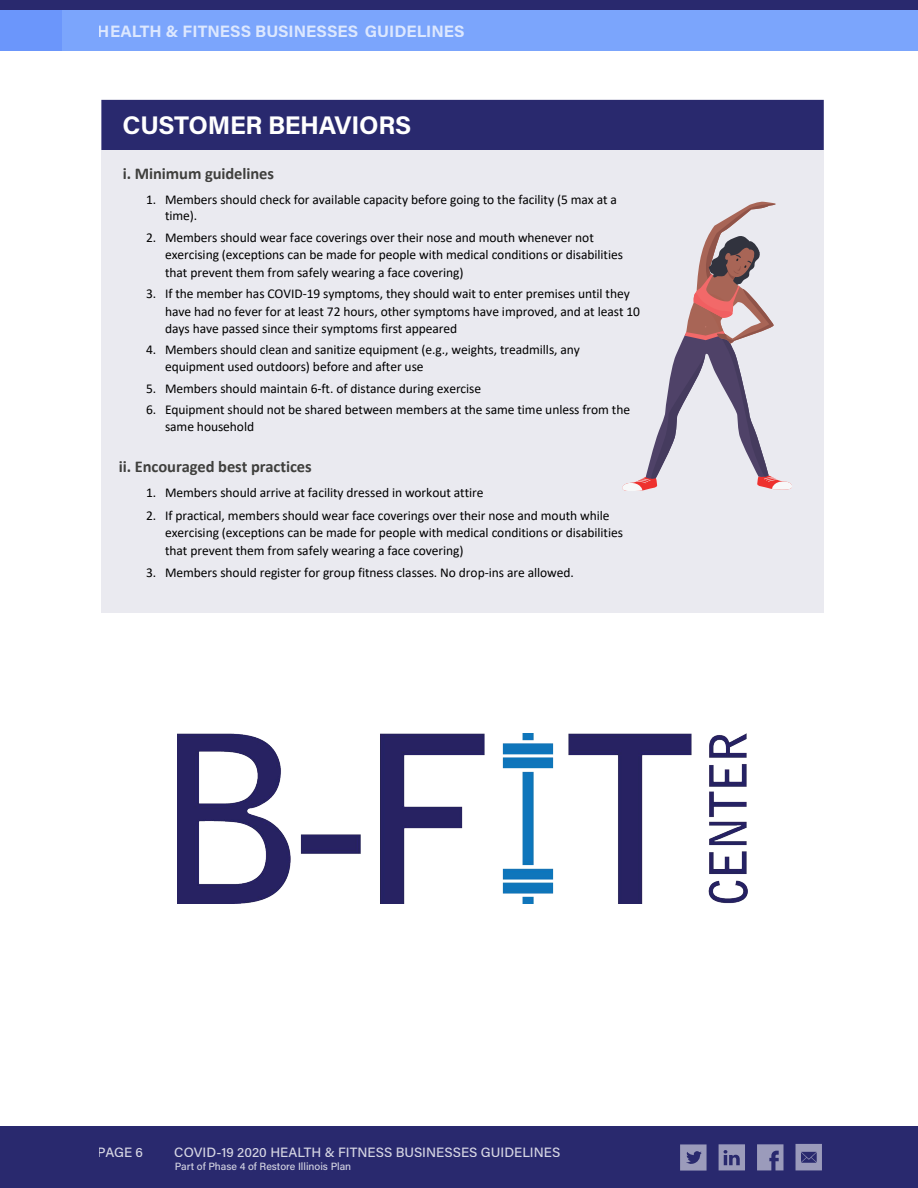
<style>
.page{position:relative;width:918px;height:1188px;background:#fff}
.page>*{position:absolute;margin:0;border:0;box-sizing:border-box;transform-origin:0 0}
.t1{font:700 25.5px "Acumin Pro";letter-spacing:-.015em;color:#fff}
.t2{font:700 16.5px "Calibri";letter-spacing:-.005em;color:#3f3f3d}
.t3{font:700 16.5px "Acumin Pro";color:#fff}
.t4{font:13.5px/17.5px "Calibri";letter-spacing:-.005em;color:#000}
.t5{font:500 13.5px "Acumin Pro";letter-spacing:.005em;color:#fff}
.t6{font:500 10.5px "Acumin Pro";color:#fff}
</style>
<div class="page">
<div style="left:101px;top:100px;width:723px;height:51px;background:#29296e"></div>
<div style="left:101px;top:150px;width:723px;height:33px;background:#eaeaf0"></div>
<div style="left:101px;top:182px;width:723px;height:34px;background:#eaeaf0"></div>
<div style="left:101px;top:203px;width:723px;height:71px;background:#eaeaf0"></div>
<div style="left:101px;top:260px;width:723px;height:107px;background:#eaeaf0"></div>
<div style="left:101px;top:353px;width:723px;height:53px;background:#eaeaf0"></div>
<div style="left:101px;top:392px;width:723px;height:35px;background:#eaeaf0"></div>
<div style="left:101px;top:414px;width:723px;height:52px;background:#eaeaf0"></div>
<div style="left:101px;top:466px;width:723px;height:33px;background:#eaeaf0"></div>
<div style="left:101px;top:499px;width:723px;height:53px;background:#eaeaf0"></div>
<div style="left:101px;top:539px;width:723px;height:35px;background:#eaeaf0"></div>
<div style="left:101px;top:561px;width:723px;height:49px;background:#eaeaf0"></div>
<div style="left:101px;top:594px;width:723px;height:19px;background:#eaeaf0"></div>
<svg style="left:622px;top:201px;width:170px;height:290px"></svg>
<div style="left:0;top:0;width:918px;height:10px;background:#29296e"></div>
<div style="left:0;top:10px;width:918px;height:41px;background:#7ba5fc"></div>
<div style="left:0;top:10px;width:61px;height:41px;background:#6b96fb"></div>
<div style="left:0;top:1127px;width:918px;height:61px;background:#29296e"></div>
<svg style="left:680px;top:1144px;width:27px;height:27px"></svg>
<svg style="left:757px;top:1144px;width:26px;height:26px"></svg>
<svg style="left:719px;top:1144px;width:26px;height:26px"></svg>
<svg style="left:796px;top:1144px;width:26px;height:26px"></svg>
<img style="left:177px;top:733px;width:570px;height:171px">
<p class="t3" style="left:98px;top:19px;width:368px">HEALTH &amp; FITNESS BUSINESSES GUIDELINES</p>
<h1 class="t1" style="left:123px;top:107px;width:290px">CUSTOMER BEHAVIORS</h1>
<p class="t2" style="left:123px;top:161px;width:153px">i. Minimum guidelines</p>
<p class="t4" style="left:165px;top:191px;width:453px;line-height:16.2px;text-indent:-19px">1. Members should check for available capacity before going to the facility (5 max at a time).</p>
<p class="t4" style="left:165px;top:228px;width:460px;text-indent:-19px">2. Members should wear face coverings over their nose and mouth whenever not exercising (exceptions can be made for people with medical conditions or disabilities that prevent them from safely wearing a face covering)</p>
<p class="t4" style="left:165px;top:284px;width:477px;text-indent:-19px">3. If the member has COVID-19 symptoms, they should wait to enter premises until they have had no fever for at least 72 hours, other symptoms have improved, and at least 10 days have passed since their symptoms first appeared</p>
<p class="t4" style="left:165px;top:341px;width:417px;line-height:17px;text-indent:-19px">4. Members should clean and sanitize equipment (e.g., weights, treadmills, any equipment used outdoors) before and after use</p>
<p class="t4" style="left:146px;top:379px;width:337px">5. Members should maintain 6-ft. of distance during exercise</p>
<p class="t4" style="left:165px;top:401px;width:467px;line-height:17px;text-indent:-19px">6. Equipment should not be shared between members at the same time unless from the same household</p>
<p class="t2" style="left:119px;top:454px;width:194px">ii. Encouraged best practices</p>
<p class="t4" style="left:146px;top:484px;width:339px">1. Members should arrive at facility dressed in workout attire</p>
<p class="t4" style="left:165px;top:506px;width:460px;text-indent:-19px">2. If practical, members should wear face coverings over their nose and mouth while exercising (exceptions can be made for people with medical conditions or disabilities that prevent them from safely wearing a face covering)</p>
<p class="t4" style="left:146px;top:563px;width:429px">3. Members should register for group fitness classes. No drop-ins are allowed.</p>
<p class="t5" style="left:98px;top:1143px;width:47px">PAGE 6</p>
<p class="t5" style="left:174px;top:1143px;width:388px">COVID-19 2020 HEALTH &amp; FITNESS BUSINESSES GUIDELINES</p>
<p class="t6" style="left:175px;top:1159px;width:178px">Part of Phase 4 of Restore Illinois Plan</p>
</div>
